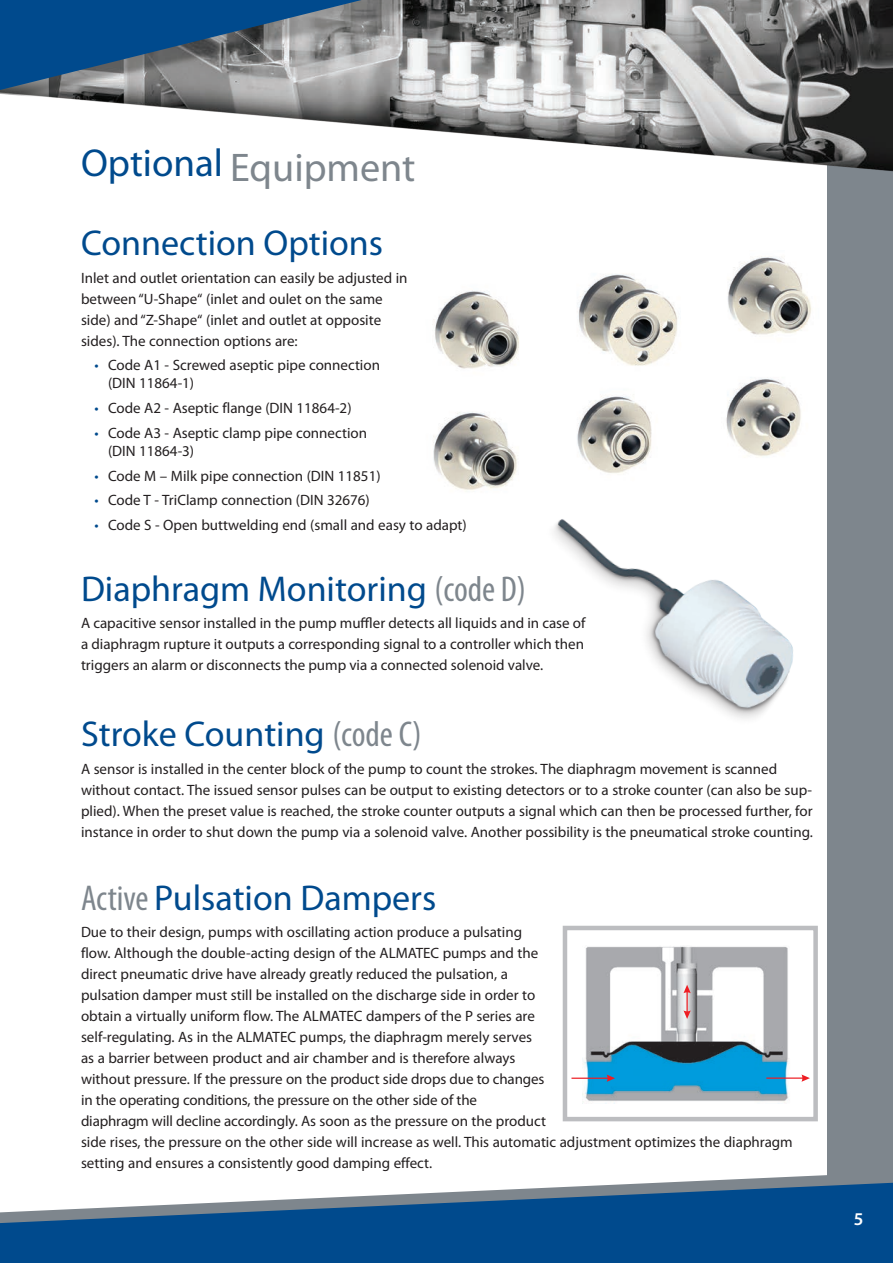
<style>
.page{position:relative;width:893px;height:1263px;background:#fff}
.page>*{position:absolute;margin:0;border:0;box-sizing:border-box;transform-origin:0 0}
.t1{font:40.2px "Myriad Pro";color:#7e868d}
.t2{font:36px "Myriad Pro";color:#004a8d}
.t3{font:600 18px "Myriad Pro";color:#fff}
.t4{font:15px/21px "Myriad Pro";color:#231f20}
.s1{font-size:39px;color:#004a8d}
.s2{color:#004a8d}
.s3{font-stretch:condensed;color:#7e868d}
</style>
<div class="page">
<div style="left:827px;top:0;width:66px;height:1239px;background:#7e868d"></div>
<img style="left:416px;top:0;width:477px;height:172px">
<svg style="left:677px;top:1175px;width:150px;height:7px"></svg>
<svg style="left:0;top:1182px;width:893px;height:81px;background:#326a9d"></svg>
<svg style="left:0;top:0;width:416px;height:130px;background:#6e859a"></svg>
<img style="left:554px;top:519px;width:239px;height:200px">
<img style="left:583px;top:946px;width:206px;height:158px">
<hr style="left:766px;top:1077px;width:40px;height:2px;background:#ee1d23">
<svg style="left:801px;top:1074px;width:9px;height:8px"></svg>
<hr style="left:571px;top:1077px;width:40px;height:2px;background:#ee1d23">
<svg style="left:607px;top:1074px;width:8px;height:8px"></svg>
<hr style="left:686px;top:989px;width:2px;height:26px;background:#ee1d23">
<svg style="left:683px;top:985px;width:8px;height:8px"></svg>
<svg style="left:683px;top:1010px;width:8px;height:9px"></svg>
<div style="left:563px;top:926px;width:255px;height:195px;border:4px solid #bcbdc0"></div>
<img style="left:433px;top:256px;width:378px;height:234px">
<h1 class="t1" style="left:81px;top:146px;width:336px"><span class="s1">Optional</span> Equipment</h1>
<h2 class="t2" style="left:81px;top:223px;width:304px">Connection Options</h2>
<p class="t4" style="left:81px;top:267px;width:328px">Inlet and outlet orientation can easily be adjusted in between “U-Shape“ (inlet and oulet on the same side) and “Z-Shape“ (inlet and outlet at opposite sides). The connection options are:</p>
<p class="t4" style="left:108px;top:357px;width:274px;line-height:18px;text-indent:-14px"><span class="s2">•</span> Code A1 - Screwed aseptic pipe connection (DIN 11864-1)</p>
<p class="t4" style="left:94px;top:398px;width:259px"><span class="s2">•</span> Code A2 - Aseptic flange (DIN 11864-2)</p>
<p class="t4" style="left:108px;top:424px;width:261px;line-height:18px;text-indent:-14px"><span class="s2">•</span> Code A3 - Aseptic clamp pipe connection (DIN 11864-3)</p>
<p class="t4" style="left:94px;top:465px;width:288px"><span class="s2">•</span> Code M – Milk pipe connection (DIN 11851)</p>
<p class="t4" style="left:94px;top:490px;width:277px"><span class="s2">•</span> Code T - TriClamp connection (DIN 32676)</p>
<p class="t4" style="left:94px;top:515px;width:374px"><span class="s2">•</span> Code S - Open buttwelding end (small and easy to adapt)</p>
<h2 class="t2" style="left:81px;top:569px;width:446px">Diaphragm Monitoring <span class="s3">(code D)</span></h2>
<p class="t4" style="left:81px;top:613px;width:506px;text-align:justify">A capacitive sensor installed in the pump muffler detects all liquids and in case of a diaphragm rupture it outputs a corresponding signal to a controller which then triggers an alarm or disconnects the pump via a connected solenoid valve.</p>
<h2 class="t2" style="left:81px;top:715px;width:342px">Stroke Counting <span class="s3">(code C)</span></h2>
<p class="t4" style="left:81px;top:759px;width:733px">A sensor is installed in the center block of the pump to count the strokes. The diaphragm movement is scanned without contact. The issued sensor pulses can be output to existing detectors or to a stroke counter (can also be sup&shy;plied). When the preset value is reached, the stroke counter outputs a signal which can then be processed further, for instance in order to shut down the pump via a solenoid valve. Another possibility is the pneumatical stroke counting.</p>
<h2 class="t2" style="left:81px;top:878px;width:357px"><span class="s3">Active</span> Pulsation Dampers</h2>
<p class="t4" style="left:81px;top:922px;width:713px">Due to their design, pumps with oscillating action produce a pulsating<br>flow. Although the double-acting design of the ALMATEC pumps and the<br>direct pneumatic drive have already greatly reduced the pulsation, a<br>pulsation damper must still be installed on the discharge side in order to<br>obtain a virtually uniform flow. The ALMATEC dampers of the P series are<br>self-regulating. As in the ALMATEC pumps, the diaphragm merely serves<br>as a barrier between product and air chamber and is therefore always<br>without pressure. If the pressure on the product side drops due to changes<br>in the operating conditions, the pressure on the other side of the<br>diaphragm will decline accordingly. As soon as the pressure on the product<br>side rises, the pressure on the other side will increase as well. This automatic adjustment optimizes the diaphragm setting and ensures a consistently good damping effect.</p>
<p class="t3" style="left:854px;top:1209px;width:11px">5</p>
</div>
